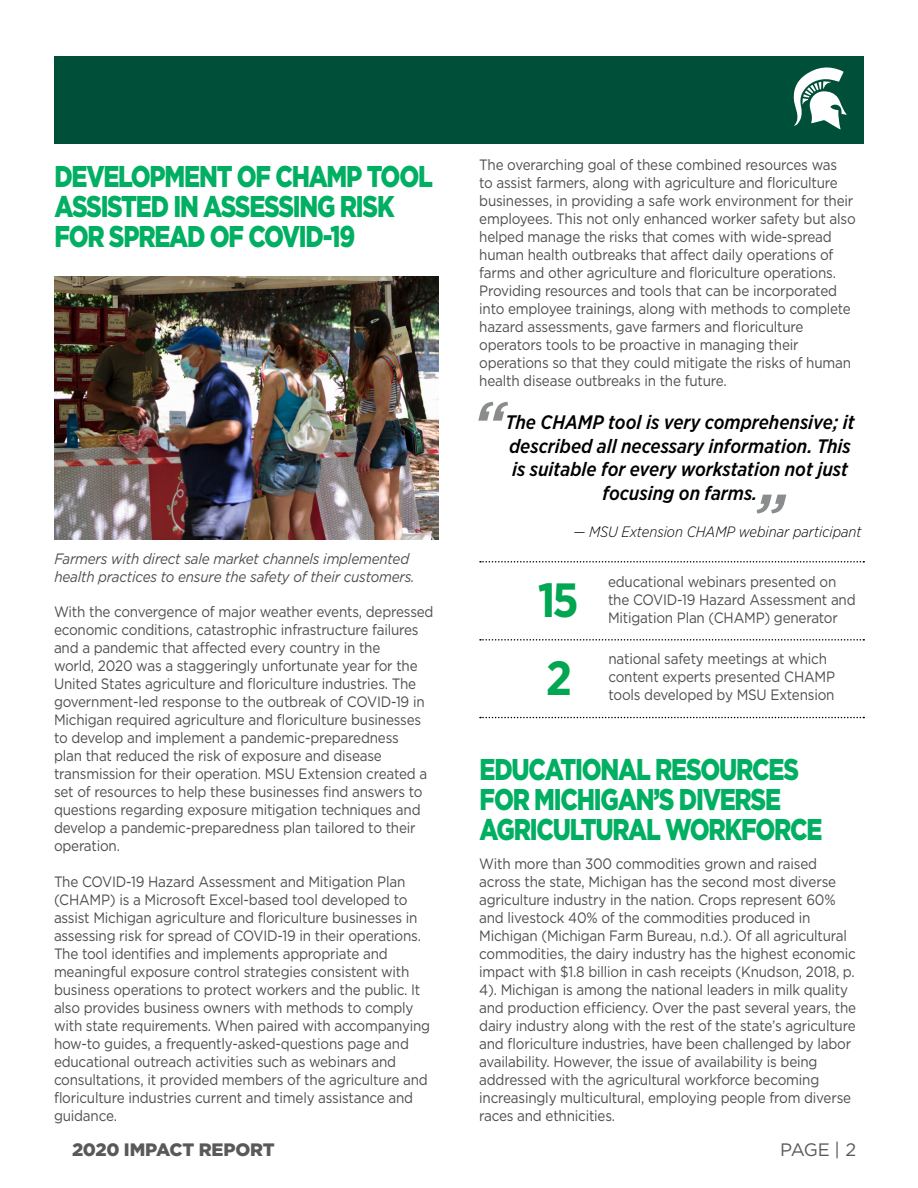
<style>
.page{position:relative;width:918px;height:1188px;background:#fff}
.page>*{position:absolute;margin:0;border:0;box-sizing:border-box;transform-origin:0 0}
.t1{font:italic 500 67.5px "Gotham Narrow";color:#8a8c8e}
.t2{font:700 48px "Gotham Narrow";color:#00a651}
.t3{font:900 30px/30px "Gotham";letter-spacing:-.05em;color:#00af62;scale:.8 1}
.t4{font:italic 500 19.5px/23.4px "Gotham Narrow";color:#000;text-align:center}
.t5{font:900 18px "Gotham";letter-spacing:-.015em;color:#58595b}
.t6{font:18px "Gotham";color:#58595b}
.t7{font:15px/18px "Gotham";letter-spacing:-.015em;color:#4d4d4f;scale:.9 1}
.t8{font:italic 15px/18px "Gotham";letter-spacing:-.015em;color:#4d4d4f;scale:.9 1}
.t9{font:italic 300 15px "Gotham Narrow";color:#000}
</style>
<div class="page">
<div style="left:54px;top:56px;width:810px;height:87px;background:#004f39"></div>
<svg style="left:793px;top:67px;width:54px;height:62px"></svg>
<svg style="left:480px;top:639px;width:384px;height:2px"></svg>
<svg style="left:480px;top:717px;width:384px;height:1px"></svg>
<svg style="left:480px;top:561px;width:384px;height:2px"></svg>
<img style="left:54px;top:276px;width:385px;height:263px">
<p class="t3" style="left:54px;top:161px;width:475px">DEVELOPMENT OF CHAMP TOOL<br>ASSISTED IN ASSESSING RISK<br>FOR SPREAD OF COVID-19</p>
<p class="t8" style="left:54px;top:549px;width:402px">Farmers with direct sale market channels implemented health practices to ensure the safety of their customers.</p>
<p class="t7" style="left:54px;top:602px;width:423px">With the convergence of major weather events, depressed economic conditions, catastrophic infrastructure failures and a pandemic that affected every country in the<br>world, 2020 was a staggeringly unfortunate year for the United States agriculture and floriculture industries. The government-led response to the outbreak of COVID-19 in Michigan required agriculture and floriculture businesses to develop and implement a pandemic-preparedness<br>plan that reduced the risk of exposure and disease transmission for their operation. MSU Extension created a set of resources to help these businesses find answers to questions regarding exposure mitigation techniques and develop a pandemic-preparedness plan tailored to their operation.</p>
<p class="t7" style="left:54px;top:872px;width:420px">The COVID-19 Hazard Assessment and Mitigation Plan (CHAMP) is a Microsoft Excel-based tool developed to assist Michigan agriculture and floriculture businesses in assessing risk for spread of COVID-19 in their operations.<br>The tool identifies and implements appropriate and meaningful exposure control strategies consistent with business operations to protect workers and the public. It also provides business owners with methods to comply with state requirements. When paired with accompanying how-to guides, a frequently-asked-questions page and educational outreach activities such as webinars and consultations, it provided members of the agriculture and floriculture industries current and timely assistance and guidance.</p>
<p class="t7" style="left:479px;top:155px;width:420px">The overarching goal of these combined resources was<br>to assist farmers, along with agriculture and floriculture businesses, in providing a safe work environment for their employees. This not only enhanced worker safety but also helped manage the risks that comes with wide-spread human health outbreaks that affect daily operations of farms and other agriculture and floriculture operations.<br>Providing resources and tools that can be incorporated into employee trainings, along with methods to complete hazard assessments, gave farmers and floriculture operators tools to be proactive in managing their operations so that they could mitigate the risks of human health disease outbreaks in the future.</p>
<p class="t4" style="left:505px;top:411px;width:351px">The CHAMP tool is very comprehensive; it described all necessary information. This is suitable for every workstation not just focusing on farms.</p>
<p class="t9" style="left:573px;top:523px;width:290px">— MSU Extension CHAMP webinar participant</p>
<h1 class="t1" style="left:472px;top:383px;width:34px">“</h1>
<h1 class="t1" style="left:793px;top:533px;width:34px;rotate:-180deg">“</h1>
<p class="t2" style="left:538px;top:569px;width:43px">15</p>
<p class="t7" style="left:608px;top:572px;width:277px">educational webinars presented on the COVID-19 Hazard Assessment and<br>Mitigation Plan (CHAMP) generator</p>
<p class="t2" style="left:546px;top:647px;width:28px">2</p>
<p class="t7" style="left:609px;top:650px;width:253px">national safety meetings at which content experts presented CHAMP tools developed by MSU Extension</p>
<p class="t3" style="left:480px;top:754px;width:430px">EDUCATIONAL RESOURCES<br>FOR MICHIGAN’S DIVERSE<br>AGRICULTURAL WORKFORCE</p>
<p class="t7" style="left:479px;top:854px;width:420px">With more than 300 commodities grown and raised across the state, Michigan has the second most diverse agriculture industry in the nation. Crops represent 60% and livestock 40% of the commodities produced in Michigan (Michigan Farm Bureau, n.d.). Of all agricultural commodities, the dairy industry has the highest economic impact with $1.8 billion in cash receipts (Knudson, 2018, p.<br>4). Michigan is among the national leaders in milk quality and production efficiency. Over the past several years, the dairy industry along with the rest of the state’s agriculture and floriculture industries, have been challenged by labor availability. However, the issue of availability is being addressed with the agricultural workforce becoming increasingly multicultural, employing people from diverse races and ethnicities.</p>
<p class="t5" style="left:72px;top:1137px;width:204px">2020 IMPACT REPORT</p>
<p class="t6" style="left:780px;top:1138px;width:78px">PAGE | 2</p>
</div>
